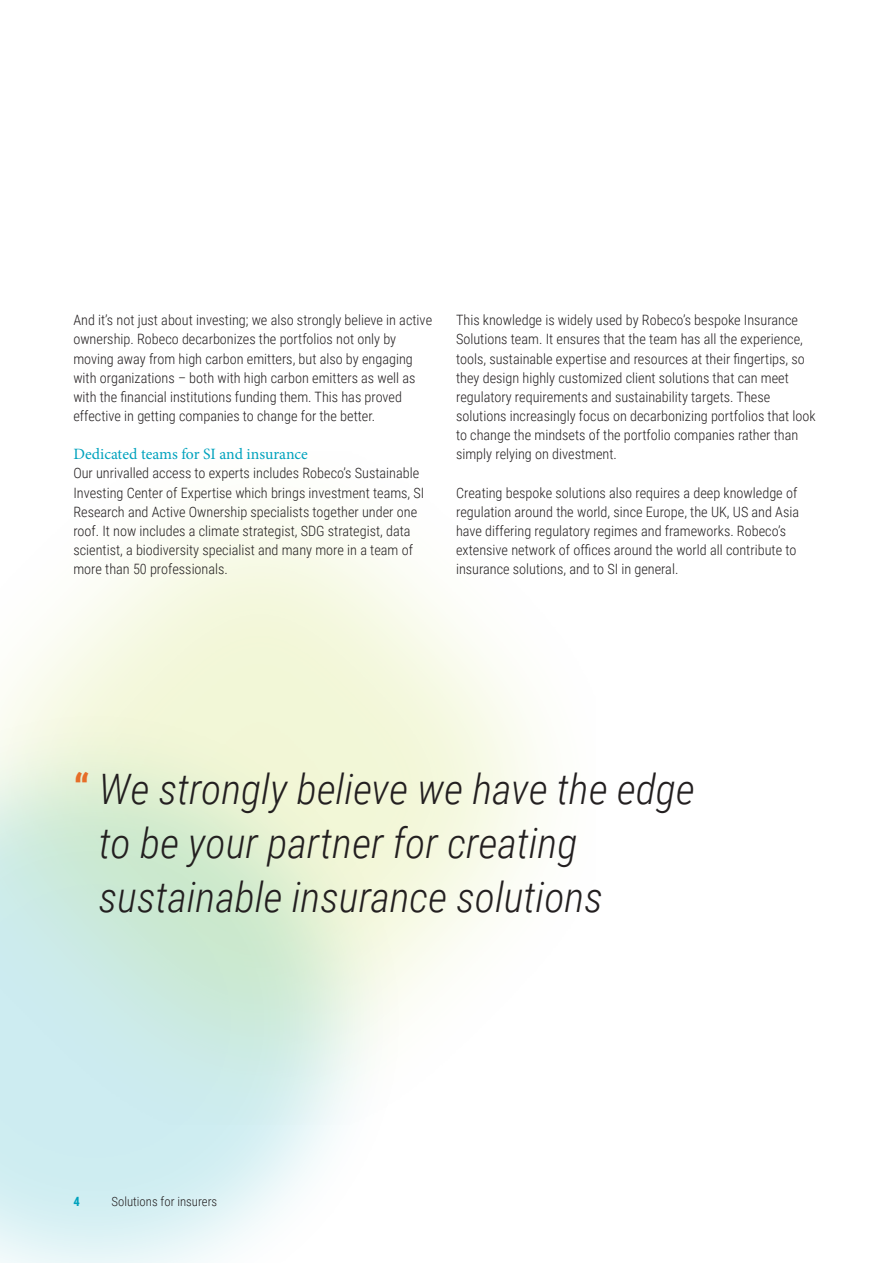
<style>
.page{position:relative;width:893px;height:1263px;background:#fff}
.page>*{position:absolute;margin:0;border:0;box-sizing:border-box;transform-origin:0 0}
.Figuur_Source{font:italic 300 42px/54px "Roboto Condensed";color:#231f20}
.Paragraafkop{font:15.75px "Minion Pro";letter-spacing:-.005em;color:#00a2bd}
.Leestekst{font:300 14.25px/19.2px "Roboto Condensed";color:#231f20}
.Paginacijfer{font:300 12.75px "Roboto Condensed";color:#231f20}
.Paginacijfer-2{font:700 12.75px "Roboto Condensed";color:#00a2bd}
.s1{font-weight:700;font-style:normal;color:#e66e28}
</style>
<div class="page">
<p class="Leestekst" style="left:73px;top:310px;width:360px">And it’s not just about investing; we also strongly believe in active ownership. Robeco decarbonizes the portfolios not only by moving away from high carbon emitters, but also by engaging with organizations – both with high carbon emitters as well as with the financial institutions funding them. This has proved effective in getting companies to change for the better.</p>
<p class="Paragraafkop" style="left:73px;top:444px;width:236px">Dedicated teams for SI and insurance</p>
<p class="Leestekst" style="left:73px;top:463px;width:353px">Our unrivalled access to experts includes Robeco’s Sustainable Investing Center of Expertise which brings investment teams, SI Research and Active Ownership specialists together under one roof. It now includes a climate strategist, SDG strategist, data scientist, a biodiversity specialist and many more in a team of more than 50 professionals.</p>
<p class="Leestekst" style="left:456px;top:310px;width:361px">This knowledge is widely used by Robeco’s bespoke Insurance Solutions team. It ensures that the team has all the experience, tools, sustainable expertise and resources at their fingertips, so they design highly customized client solutions that can meet regulatory requirements and sustainability targets. These solutions increasingly focus on decarbonizing portfolios that look to change the mindsets of the portfolio companies rather than simply relying on divestment.</p>
<p class="Leestekst" style="left:456px;top:482px;width:345px">Creating bespoke solutions also requires a deep knowledge of regulation around the world, since Europe, the UK, US and Asia have differing regulatory regimes and frameworks. Robeco’s extensive network of offices around the world all contribute to insurance solutions, and to SI in general.</p>
<p class="Figuur_Source" style="left:99px;top:760px;width:597px;text-indent:-26px"><span class="s1">“</span> We strongly believe we have the edge to be your partner for creating sustainable insurance solutions</p>
<p class="Paginacijfer-2" style="left:73px;top:1192px;width:8px">4</p>
<p class="Paginacijfer" style="left:112px;top:1192px;width:107px">Solutions for insurers</p>
</div>
